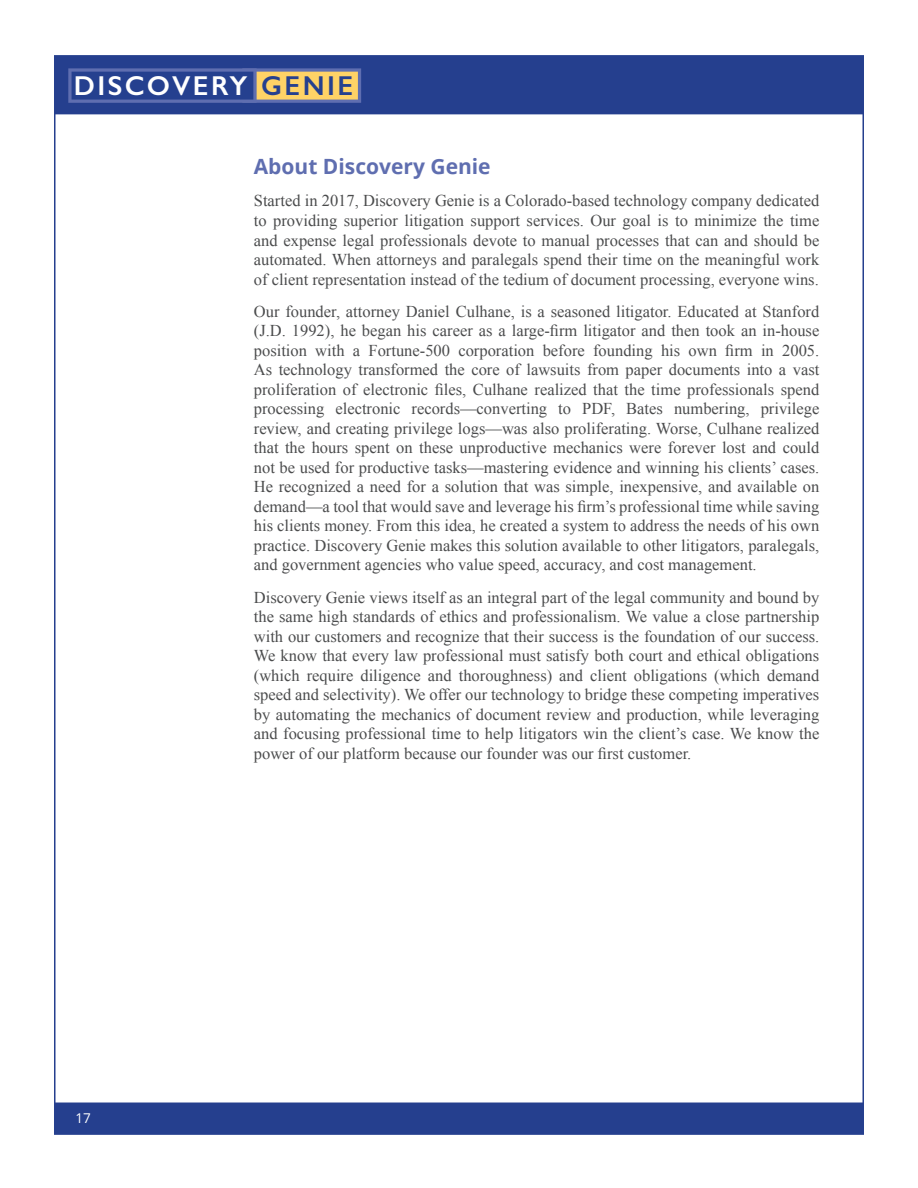
<style>
.page{position:relative;width:918px;height:1188px;background:#fff}
.page>*{position:absolute;margin:0;border:0;box-sizing:border-box;transform-origin:0 0}
.t1{font:600 27.45px "Gill Sans";letter-spacing:.09em;color:#fff}
.Section_Header_1{font:700 21px "Open Sans";color:#5f6eb0}
.t2{font:16.5px/19.5px "Times New Roman";color:#4b4c4d;text-align:justify}
.t3{font:13.5px "Open Sans";color:#fff}
.s1{color:#25408f}
</style>
<div class="page">
<div style="left:54px;top:56px;width:810px;height:58px;background:#253f8e"></div>
<svg style="left:68px;top:68px;width:293px;height:35px"></svg>
<div style="left:54px;top:1103px;width:810px;height:31px;background:#253f8e"></div>
<h1 class="t1" style="left:74px;top:69px;width:281px">DISCOVERY <span class="s1">GENIE</span></h1>
<p class="t3" style="left:75px;top:1109px;width:17px">17</p>
<p class="Section_Header_1" style="left:254px;top:152px;width:238px">About Discovery Genie</p>
<p class="t2" style="left:254px;top:191px;width:567px">Started in 2017, Discovery Genie is a Colorado-based technology company dedicated to providing superior litigation support services. Our goal is to minimize the time and expense legal professionals devote to manual processes that can and should be automated. When attorneys and paralegals spend their time on the meaningful work of client representation instead of the tedium of document processing, everyone wins.</p>
<p class="t2" style="left:254px;top:301px;width:567px">Our founder, attorney Daniel Culhane, is a seasoned litigator. Educated at Stanford (J.D. 1992), he began his career as a large-firm litigator and then took an in-house position with a Fortune-500 corporation before founding his own firm in 2005.<br>As technology transformed the core of lawsuits from paper documents into a vast proliferation of electronic files, Culhane realized that the time professionals spend processing electronic records—converting to PDF, Bates numbering, privilege review, and creating privilege logs—was also proliferating. Worse, Culhane realized that the hours spent on these unproductive mechanics were forever lost and could not be used for productive tasks—mastering evidence and winning his clients’ cases.<br>He recognized a need for a solution that was simple, inexpensive, and available on demand—a tool that would save and leverage his firm’s professional time while saving his clients money. From this idea, he created a system to address the needs of his own practice. Discovery Genie makes this solution available to other litigators, paralegals, and government agencies who value speed, accuracy, and cost management.</p>
<p class="t2" style="left:254px;top:587px;width:567px">Discovery Genie views itself as an integral part of the legal community and bound by the same high standards of ethics and professionalism. We value a close partnership with our customers and recognize that their success is the foundation of our success.<br>We know that every law professional must satisfy both court and ethical obligations (which require diligence and thoroughness) and client obligations (which demand speed and selectivity). We offer our technology to bridge these competing imperatives by automating the mechanics of document review and production, while leveraging and focusing professional time to help litigators win the client’s case. We know the power of our platform because our founder was our first customer.</p>
</div>
